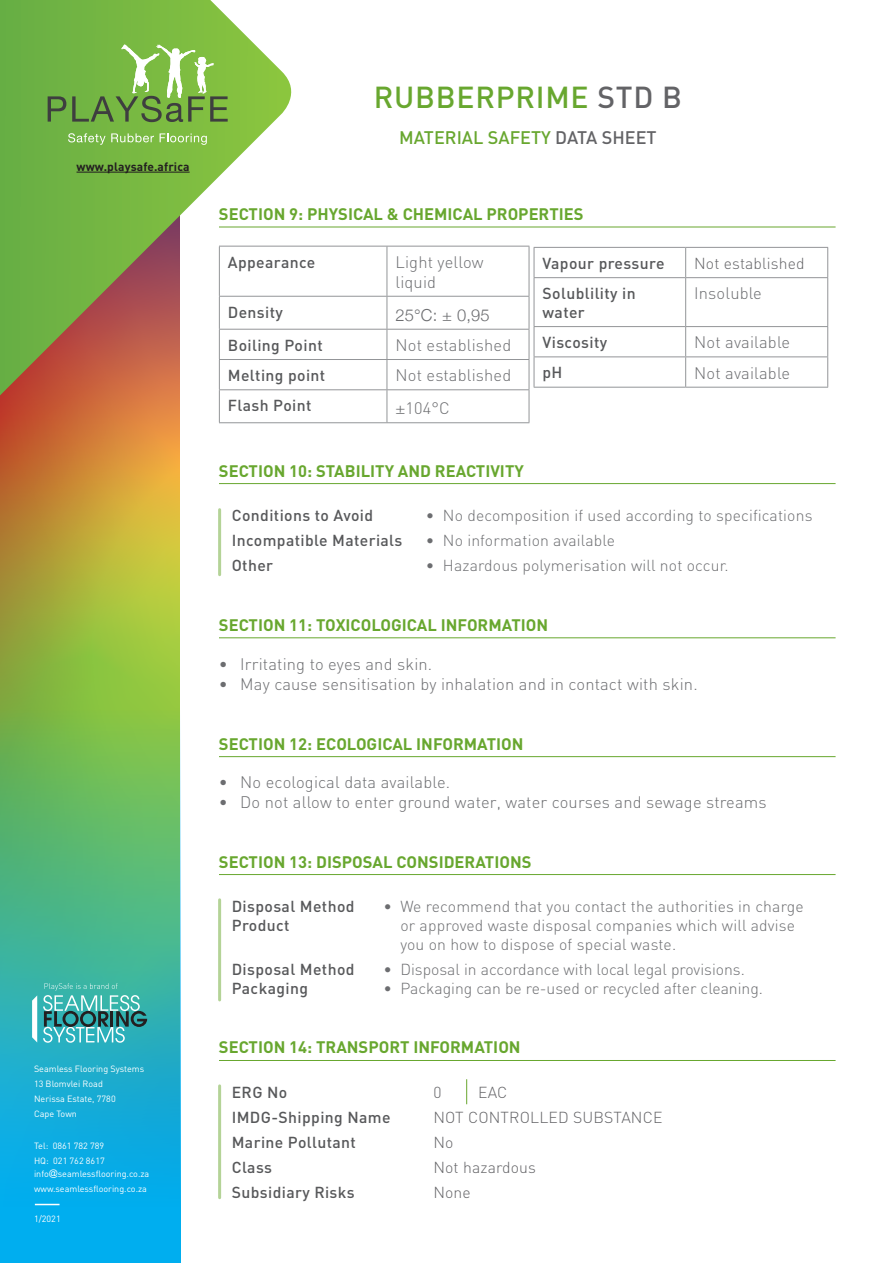
<style>
.page{position:relative;width:893px;height:1263px;background:#fff}
.page>*{position:absolute;margin:0;border:0;box-sizing:border-box;transform-origin:0 0}
.t1{font:500 30px "DIN";letter-spacing:.025em;color:#68a72f}
.t2{font:500 18px "DIN";color:#68a72f}
.Body_text{font:300 16.5px/19.8px "DIN";letter-spacing:.01em;color:#6c6d70}
.SECTION_underlined{font:700 16.5px "DIN";color:#68a72f}
.Body_text-2{font:300 16.5px "Helvetica Neue";color:#6c6d70}
.t3{font:300 15.75px/18.9px "DIN";letter-spacing:.01em;color:#6c6d70}
.Section-Title_no_rul{font:500 15.75px/18.9px "DIN";letter-spacing:.025em;color:#57585a}
.Table_left{font:500 15.75px/18.9px "DIN";letter-spacing:.025em;color:#57585a}
.right{font:300 15.75px "DIN";letter-spacing:.01em;color:#636366}
.t4{font:700 12px "DIN";letter-spacing:.01em;color:#231f20}
.t5{font:9px/15px "DIN";color:#fff}
.s1{font-family:"Gill Sans"}
.s2{color:#636366}
.s3{font-family:"Helvetica Neue"}
</style>
<div class="page">
<svg style="left:0;top:443px;width:179px;height:268px;background:#b0aa3a"></svg>
<svg style="left:0;top:711px;width:181px;height:552px;background:#38b3a4"></svg>
<svg style="left:35px;top:1204px;width:25px;height:1px"></svg>
<svg style="left:0;top:0;width:303px;height:443px"></svg>
<svg style="left:48px;top:96px;width:18px;height:26px"></svg>
<svg style="left:72px;top:45px;width:156px;height:77px;background:#81b455"></svg>
<svg style="left:68px;top:133px;width:86px;height:12px"></svg>
<svg style="left:160px;top:133px;width:47px;height:12px"></svg>
<hr style="left:77px;top:172px;width:113px;height:1px;background:#231f20">
<svg style="left:32px;top:995px;width:5px;height:47px"></svg>
<svg style="left:43px;top:983px;width:104px;height:60px;background:#4daba9"></svg>
<hr style="left:219px;top:227px;width:617px;height:1px;background:#68a72f">
<hr style="left:219px;top:483px;width:617px;height:1px;background:#68a72f">
<hr style="left:219px;top:637px;width:617px;height:1px;background:#68a72f">
<hr style="left:219px;top:756px;width:617px;height:1px;background:#68a72f">
<hr style="left:219px;top:874px;width:617px;height:1px;background:#68a72f">
<hr style="left:219px;top:1060px;width:617px;height:1px;background:#68a72f">
<hr style="left:387px;top:246px;width:142px;height:1px;background:#939598">
<hr style="left:529px;top:246px;width:1px;height:50px;background:#939598">
<hr style="left:387px;top:296px;width:142px;height:1px;background:#939598">
<hr style="left:529px;top:297px;width:1px;height:32px;background:#939598">
<hr style="left:387px;top:329px;width:142px;height:1px;background:#939598">
<hr style="left:387px;top:359px;width:142px;height:1px;background:#939598">
<hr style="left:387px;top:389px;width:142px;height:1px;background:#939598">
<hr style="left:529px;top:390px;width:1px;height:32px;background:#939598">
<hr style="left:387px;top:422px;width:142px;height:1px;background:#939598">
<hr style="left:219px;top:246px;width:168px;height:1px;background:#939598">
<hr style="left:219px;top:246px;width:1px;height:50px;background:#939598">
<hr style="left:387px;top:246px;width:1px;height:50px;background:#939598">
<hr style="left:219px;top:296px;width:168px;height:1px;background:#939598">
<hr style="left:219px;top:297px;width:1px;height:32px;background:#939598">
<hr style="left:387px;top:297px;width:1px;height:32px;background:#939598">
<hr style="left:219px;top:329px;width:168px;height:1px;background:#939598">
<hr style="left:219px;top:359px;width:168px;height:1px;background:#939598">
<svg style="left:219px;top:330px;width:1px;height:59px"></svg>
<svg style="left:387px;top:330px;width:1px;height:59px"></svg>
<hr style="left:219px;top:389px;width:168px;height:1px;background:#939598">
<hr style="left:219px;top:390px;width:1px;height:32px;background:#939598">
<hr style="left:387px;top:390px;width:1px;height:32px;background:#939598">
<hr style="left:219px;top:422px;width:168px;height:1px;background:#939598">
<svg style="left:466px;top:1079px;width:1px;height:25px"></svg>
<hr style="left:218px;top:510px;width:3px;height:65px;background:#b4d397">
<hr style="left:218px;top:900px;width:3px;height:100px;background:#b4d397">
<hr style="left:686px;top:247px;width:142px;height:1px;background:#939598">
<svg style="left:827px;top:248px;width:1px;height:29px"></svg>
<hr style="left:686px;top:277px;width:142px;height:1px;background:#939598">
<hr style="left:827px;top:278px;width:1px;height:48px;background:#939598">
<hr style="left:686px;top:326px;width:142px;height:1px;background:#939598">
<svg style="left:827px;top:327px;width:1px;height:29px"></svg>
<hr style="left:686px;top:356px;width:142px;height:1px;background:#939598">
<hr style="left:827px;top:357px;width:1px;height:30px;background:#939598">
<hr style="left:686px;top:387px;width:142px;height:1px;background:#939598">
<hr style="left:534px;top:247px;width:152px;height:1px;background:#939598">
<svg style="left:534px;top:248px;width:1px;height:29px"></svg>
<svg style="left:685px;top:248px;width:1px;height:29px"></svg>
<hr style="left:534px;top:277px;width:152px;height:1px;background:#939598">
<hr style="left:534px;top:278px;width:1px;height:48px;background:#939598">
<hr style="left:685px;top:278px;width:1px;height:48px;background:#939598">
<hr style="left:534px;top:326px;width:152px;height:1px;background:#939598">
<svg style="left:529px;top:327px;width:6px;height:62px"></svg>
<svg style="left:685px;top:327px;width:1px;height:29px"></svg>
<hr style="left:534px;top:356px;width:152px;height:1px;background:#939598">
<hr style="left:534px;top:357px;width:1px;height:30px;background:#939598">
<hr style="left:685px;top:357px;width:1px;height:30px;background:#939598">
<hr style="left:534px;top:387px;width:152px;height:1px;background:#939598">
<hr style="left:218px;top:1086px;width:3px;height:112px;background:#b4d397">
<p class="t4" style="left:77px;top:158px;width:115px">www.playsafe.africa</p>
<p class="t5" style="left:34px;top:1061px;width:112px">Seamless Flooring Systems<br>13 Blomvlei Road<br>Nerissa Estate, 7780<br>Cape Town</p>
<p class="t5" style="left:34px;top:1138px;width:72px">Tel: 0861 782 789<br>HQ: 021 762 8617</p>
<p class="t5" style="left:34px;top:1166px;width:117px">info<span class="s1">@</span>seamlessflooring.co.za www.seamlessflooring.co.za</p>
<p class="t5" style="left:34px;top:1211px;width:28px">1/2021</p>
<h1 class="t1" style="left:374px;top:78px;width:310px">RUBBERPRIME <span class="s2">STD B</span></h1>
<p class="t2" style="left:399px;top:126px;width:259px">MATERIAL SAFETY <span class="s2">DATA SHEET</span></p>
<p class="SECTION_underlined" style="left:219px;top:203px;width:366px">SECTION 9: PHYSICAL &amp; CHEMICAL PROPERTIES</p>
<p class="Table_left" style="left:228px;top:252px;width:89px">Appearance</p>
<p class="Body_text" style="left:395px;top:252px;width:90px">Light yellow liquid</p>
<p class="Table_left" style="left:228px;top:302px;width:57px">Density</p>
<p class="Body_text-2" style="left:395px;top:301px;width:96px">25°C: ± 0,95</p>
<p class="Table_left" style="left:228px;top:335px;width:96px">Boiling Point</p>
<p class="Body_text" style="left:395px;top:335px;width:117px">Not established</p>
<p class="Table_left" style="left:228px;top:365px;width:99px">Melting point</p>
<p class="Body_text" style="left:395px;top:365px;width:117px">Not established</p>
<p class="Table_left" style="left:228px;top:396px;width:85px">Flash Point</p>
<p class="Body_text" style="left:395px;top:398px;width:56px"><span class="s3">±</span>104°C</p>
<p class="Table_left" style="left:543px;top:253px;width:123px">Vapour pressure</p>
<p class="right" style="left:694px;top:253px;width:112px">Not established</p>
<p class="Table_left" style="left:543px;top:283px;width:95px">Solublility in water</p>
<p class="Body_text" style="left:694px;top:283px;width:69px">Insoluble</p>
<p class="Table_left" style="left:543px;top:332px;width:66px">Viscosity</p>
<p class="Body_text" style="left:694px;top:332px;width:97px">Not available</p>
<p class="Table_left" style="left:543px;top:363px;width:21px">pH</p>
<p class="Body_text" style="left:694px;top:363px;width:97px">Not available</p>
<p class="SECTION_underlined" style="left:219px;top:460px;width:306px">SECTION 10: STABILITY AND REACTIVITY</p>
<p class="Section-Title_no_rul" style="left:232px;top:506px;width:143px">Conditions to Avoid</p>
<p class="t3" style="left:426px;top:506px;width:388px">• No decomposition if used according to specifications</p>
<p class="Section-Title_no_rul" style="left:232px;top:531px;width:172px">Incompatible Materials</p>
<p class="t3" style="left:426px;top:531px;width:191px">• No information available</p>
<p class="Section-Title_no_rul" style="left:232px;top:556px;width:43px">Other</p>
<p class="t3" style="left:426px;top:556px;width:304px">• Hazardous polymerisation will not occur.</p>
<p class="SECTION_underlined" style="left:219px;top:614px;width:331px">SECTION 11: TOXICOLOGICAL INFORMATION</p>
<p class="Body_text" style="left:219px;top:654px;width:215px">• Irritating to eyes and skin.</p>
<p class="Body_text" style="left:219px;top:674px;width:480px">• May cause sensitisation by inhalation and in contact with skin.</p>
<p class="SECTION_underlined" style="left:219px;top:733px;width:306px">SECTION 12: ECOLOGICAL INFORMATION</p>
<p class="Body_text" style="left:219px;top:772px;width:233px">• No ecological data available.</p>
<p class="Body_text" style="left:219px;top:792px;width:549px">• Do not allow to enter ground water, water courses and sewage streams</p>
<p class="SECTION_underlined" style="left:219px;top:851px;width:314px">SECTION 13: DISPOSAL CONSIDERATIONS</p>
<p class="Section-Title_no_rul" style="left:232px;top:897px;width:124px">Disposal Method<br>Product</p>
<p class="t3" style="left:400px;top:897px;width:405px;text-indent:-17px">• We recommend that you contact the authorities in charge or approved waste disposal companies which will advise you on how to dispose of special waste.</p>
<p class="Section-Title_no_rul" style="left:232px;top:959px;width:124px">Disposal Method<br>Packaging</p>
<p class="t3" style="left:383px;top:959px;width:363px">• Disposal in accordance with local legal provisions.</p>
<p class="t3" style="left:383px;top:978px;width:381px">• Packaging can be re-used or recycled after cleaning.</p>
<p class="SECTION_underlined" style="left:219px;top:1037px;width:303px">SECTION 14: TRANSPORT INFORMATION</p>
<p class="Section-Title_no_rul" style="left:232px;top:1082px;width:57px">ERG No</p>
<p class="right" style="left:433px;top:1082px;width:10px">0</p>
<p class="right" style="left:478px;top:1082px;width:31px">EAC</p>
<p class="Section-Title_no_rul" style="left:232px;top:1107px;width:160px">IMDG-Shipping Name</p>
<p class="right" style="left:433px;top:1107px;width:231px">NOT CONTROLLED SUBSTANCE</p>
<p class="Section-Title_no_rul" style="left:232px;top:1132px;width:126px">Marine Pollutant</p>
<p class="right" style="left:433px;top:1132px;width:22px">No</p>
<p class="Section-Title_no_rul" style="left:232px;top:1157px;width:42px">Class</p>
<p class="right" style="left:433px;top:1157px;width:104px">Not hazardous</p>
<p class="Section-Title_no_rul" style="left:232px;top:1182px;width:124px">Subsidiary Risks</p>
<p class="right" style="left:433px;top:1182px;width:39px">None</p>
</div>
